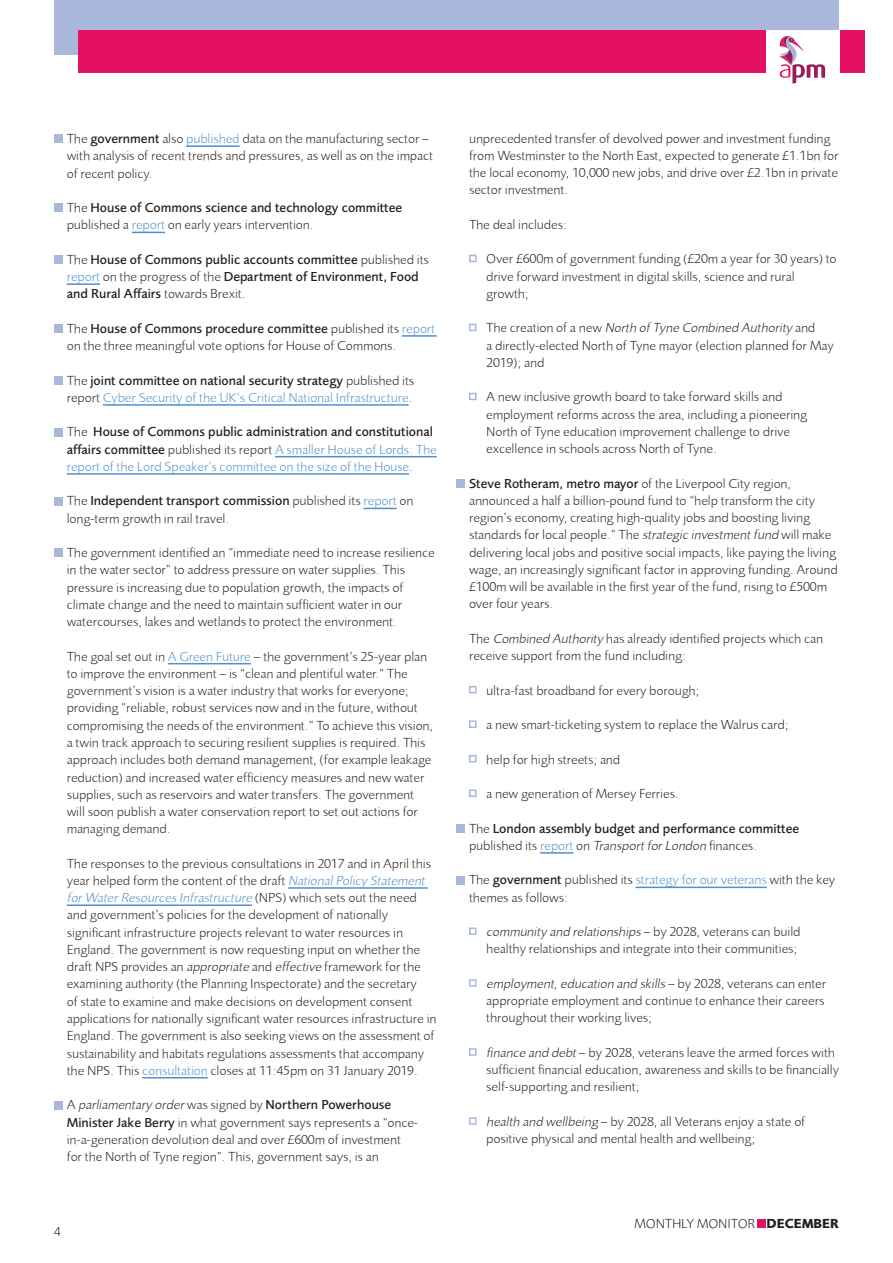
<style>
.page{position:relative;width:893px;height:1263px;background:#fff}
.page>*{position:absolute;margin:0;border:0;box-sizing:border-box;transform-origin:0 0}
.t1{font:300 13.5px/17.2px "Foundry Sans";color:#231f20}
.t2{font:500 13.5px/17.2px "Foundry Sans";color:#231f20}
.t3{font:300 13.5px/17.2px "Foundry Sans";color:#5090cc}
.s1{font-weight:500}
.s2{color:#5090cc}
.s3{font-weight:300}
.s4{font-weight:300;color:#5090cc}
.s5{color:#231f20}
.s6{font-weight:500;color:#231f20}
.s7{font-style:italic;color:#5090cc}
.s8{font-style:italic}
.s9{font-weight:300;font-style:italic}
.s10{font-weight:700}
</style>
<div class="page">
<div style="left:54px;top:0;width:785px;height:54px;background:#a9b8da"></div>
<div style="left:78px;top:30px;width:787px;height:42px;background:#e50f63"></div>
<div style="left:766px;top:30px;width:74px;height:61px;background:#fff"></div>
<svg style="left:779px;top:36px;width:46px;height:48px"></svg>
<hr style="left:186px;top:145px;width:54px;height:2px;background:#5090cc">
<hr style="left:132px;top:232px;width:33px;height:1px;background:#5090cc">
<hr style="left:67px;top:283px;width:33px;height:2px;background:#5090cc">
<hr style="left:402px;top:335px;width:35px;height:2px;background:#5090cc">
<hr style="left:103px;top:404px;width:306px;height:2px;background:#5090cc">
<hr style="left:275px;top:456px;width:162px;height:1px;background:#5090cc">
<hr style="left:67px;top:473px;width:342px;height:2px;background:#5090cc">
<hr style="left:364px;top:508px;width:33px;height:1px;background:#5090cc">
<hr style="left:168px;top:663px;width:83px;height:1px;background:#5090cc">
<hr style="left:288px;top:887px;width:140px;height:2px;background:#5090cc">
<hr style="left:67px;top:904px;width:185px;height:2px;background:#5090cc">
<hr style="left:142px;top:1077px;width:66px;height:1px;background:#5090cc">
<div style="left:54px;top:135px;width:9px;height:8px;background:#a9b8da"></div>
<div style="left:54px;top:204px;width:9px;height:8px;background:#a9b8da"></div>
<div style="left:54px;top:255px;width:9px;height:9px;background:#a9b8da"></div>
<div style="left:54px;top:324px;width:9px;height:9px;background:#a9b8da"></div>
<div style="left:54px;top:376px;width:9px;height:9px;background:#a9b8da"></div>
<div style="left:54px;top:428px;width:9px;height:8px;background:#a9b8da"></div>
<div style="left:54px;top:497px;width:9px;height:8px;background:#a9b8da"></div>
<div style="left:54px;top:549px;width:9px;height:8px;background:#a9b8da"></div>
<div style="left:54px;top:1101px;width:9px;height:8px;background:#a9b8da"></div>
<hr style="left:540px;top:852px;width:33px;height:2px;background:#5090cc">
<hr style="left:636px;top:887px;width:131px;height:1px;background:#5090cc">
<svg style="left:469px;top:255px;width:7px;height:7px"></svg>
<svg style="left:469px;top:324px;width:7px;height:7px"></svg>
<svg style="left:469px;top:393px;width:7px;height:7px"></svg>
<div style="left:456px;top:479px;width:9px;height:9px;background:#a9b8da"></div>
<svg style="left:469px;top:686px;width:7px;height:7px"></svg>
<svg style="left:469px;top:720px;width:7px;height:8px"></svg>
<svg style="left:469px;top:755px;width:7px;height:7px"></svg>
<svg style="left:469px;top:789px;width:7px;height:8px"></svg>
<div style="left:456px;top:824px;width:9px;height:9px;background:#a9b8da"></div>
<div style="left:456px;top:876px;width:9px;height:8px;background:#a9b8da"></div>
<svg style="left:469px;top:927px;width:7px;height:8px"></svg>
<svg style="left:469px;top:979px;width:7px;height:8px"></svg>
<svg style="left:469px;top:1048px;width:7px;height:8px"></svg>
<svg style="left:469px;top:1117px;width:7px;height:8px"></svg>
<div style="left:757px;top:1219px;width:9px;height:9px;background:#e50f63"></div>
<p class="t1" style="left:67px;top:130px;width:368px">The <span class="s1">government</span> also <span class="s2">published</span> data on the manufacturing sector – with analysis of recent trends and pressures, as well as on the impact of recent policy.</p>
<p class="t2" style="left:67px;top:199px;width:337px"><span class="s3">The</span> House of Commons science and technology committee <span class="s3">published a</span> <span class="s4">report</span> <span class="s3">on early years intervention.</span></p>
<p class="t2" style="left:67px;top:251px;width:364px"><span class="s3">The</span> House of Commons public accounts committee <span class="s3">published its </span><span class="s4">report</span> <span class="s3">on the progress of the</span> Department of Environment, Food and Rural Affairs <span class="s3">towards Brexit.</span></p>
<p class="t1" style="left:67px;top:320px;width:370px">The <span class="s1">House of Commons procedure committee</span> published its <span class="s2">report </span>on the three meaningful vote options for House of Commons.</p>
<p class="t3" style="left:67px;top:371px;width:349px"><span class="s5">The</span> <span class="s6">joint committee on national security strategy</span> <span class="s5">published its report</span> Cyber Security of the UK’s Critical National Infrastructure<span class="s5">.</span></p>
<p class="t3" style="left:67px;top:423px;width:371px"><span class="s5">The</span> <span class="s6">House of Commons public administration and constitutional affairs committee</span> <span class="s5">published its report</span> A smaller House of Lords: The report of the Lord Speaker’s committee on the size of the House<span class="s5">.</span></p>
<p class="t1" style="left:67px;top:492px;width:348px">The <span class="s1">Independent transport commission</span> published its <span class="s2">report</span> on long-term growth in rail travel.</p>
<p class="t1" style="left:67px;top:544px;width:369px">The government identified an “immediate need to increase resilience in the water sector” to address pressure on water supplies. This pressure is increasing due to population growth, the impacts of climate change and the need to maintain sufficient water in our watercourses, lakes and wetlands to protect the environment.</p>
<p class="t1" style="left:67px;top:647px;width:368px">The goal set out in <span class="s2">A Green Future</span> – the government’s 25-year plan to improve the environment – is “clean and plentiful water.” The government’s vision is a water industry that works for everyone; providing “reliable, robust services now and in the future, without compromising the needs of the environment.” To achieve this vision, a twin track approach to securing resilient supplies is required. This approach includes both demand management, (for example leakage reduction) and increased water efficiency measures and new water supplies, such as reservoirs and water transfers. The government will soon publish a water conservation report to set out actions for managing demand.</p>
<p class="t1" style="left:67px;top:854px;width:371px">The responses to the previous consultations in 2017 and in April this year helped form the content of the draft <span class="s7">NationalPolicy Statement forWaterResources Infrastructure</span> ( N P S ) w h i c h s et s o u t t h e n e e d and government’s policies for the development of nationally significant infrastructure projects relevant to water resources in England. The government is now requesting input on whether the draft NPS provides an <span class="s8">appropriate</span> and <span class="s8">effective</span> framework for the examining authority (the Planning Inspectorate) and the secretary<br>of state to examine and make decisions on development consent applications for nationally significant water resources infrastructure in England. The government is also seeking views on the assessment of sustainability and habitats regulations assessments that accompany the NPS. This <span class="s2">consultation</span> closes at 11:45pm on 31 January 2019.</p>
<p class="t1" style="left:67px;top:1096px;width:353px">A <span class="s8">parliamentary order</span>was signed by <span class="s1">Northern Powerhouse Minister Jake Berry</span> in what government says represents a “once&shy;in-a-generation devolution deal and over £600m of investment for the North of Tyne region”. This, government says, is an</p>
<p class="t1" style="left:54px;top:1223px;width:8px">4</p>
<p class="t1" style="left:469px;top:129px;width:371px">unprecedented transfer of devolved power and investment funding from Westminster to the North East, expected to generate £1.1bn for the local economy, 10,000 new jobs, and drive over £2.1bn in private sector investment.</p>
<p class="t1" style="left:469px;top:216px;width:99px">The deal includes:</p>
<p class="t1" style="left:486px;top:250px;width:352px">Over £600m of government funding (£20m a year for 30 years) to drive forward investment in digital skills, science and rural growth;</p>
<p class="t1" style="left:486px;top:319px;width:349px">T h e c re at i o n of a n ew <span class="s8">North of Tyne Combined Authority</span> a n d<br>a directly-elected North of Tyne mayor (election planned for May<br>2019); and</p>
<p class="t1" style="left:486px;top:388px;width:322px">A new inclusive growth board to take forward skills and employment reforms across the area, including a pioneering North of Tyne education improvement challenge to drive excellence in schools across North of Tyne.</p>
<p class="t1" style="left:469px;top:474px;width:370px"><span class="s1">Steve Rotheram, metro mayor</span> of the Liverpool City region, announced a half a billion-pound fund to “help transform the city region’s economy, creating high-quality jobs and boosting living standards for local people.” The <span class="s8">strategic investmentfund</span> will make delivering local jobs and positive social impacts, like paying the living wage, an increasingly significant factor in approving funding. Around £100m will be available in the first year of the fund, rising to £500m over four years.</p>
<p class="t1" style="left:469px;top:630px;width:356px">The <span class="s8">Combined Authority</span>has already identified projects which can receive support from the fund including:</p>
<p class="t1" style="left:486px;top:681px;width:215px">ultra-fast broadband for every borough;</p>
<p class="t1" style="left:486px;top:716px;width:304px">a new smart-ticketing system to replace the Walrus card;</p>
<p class="t1" style="left:486px;top:750px;width:135px">help for high streets; and</p>
<p class="t1" style="left:486px;top:785px;width:194px">a new generation of Mersey Ferries.</p>
<p class="t2" style="left:469px;top:819px;width:332px"><span class="s3">The</span> London assembly budget and performance committee <span class="s3">published its</span> <span class="s4">report</span> <span class="s3">on</span> <span class="s9">TransportforLondon</span><span class="s3">finances.</span></p>
<p class="t1" style="left:469px;top:871px;width:368px">The <span class="s1">government</span> published its <span class="s2">strategy for our veterans</span> with the key themes as follows:</p>
<p class="t1" style="left:486px;top:923px;width:316px"><span class="s8">community and relationships</span> – by 2028 , vete ran s can b u i l d healthy relationships and integrate into their communities;</p>
<p class="t1" style="left:486px;top:975px;width:341px"><span class="s8">employment,education and skills</span> – by 202 8 , vet e ra n s c a n e n t e r appropriate employment and continue to enhance their careers throughout their working lives;</p>
<p class="t1" style="left:486px;top:1044px;width:354px"><span class="s8">financeanddebt</span>– by 2028, veterans leave the armed forces with sufficient financial education, awareness and skills to be financially self-supporting and resilient;</p>
<p class="t1" style="left:486px;top:1113px;width:320px"><span class="s8">health and wellbeing</span> – by 2028, all Veterans enjoy a state of positive physical and mental health and wellbeing;</p>
<p class="t1" style="left:634px;top:1215px;width:206px">MONTHLY MONITOR <span class="s10">DECEMBER</span></p>
</div>
